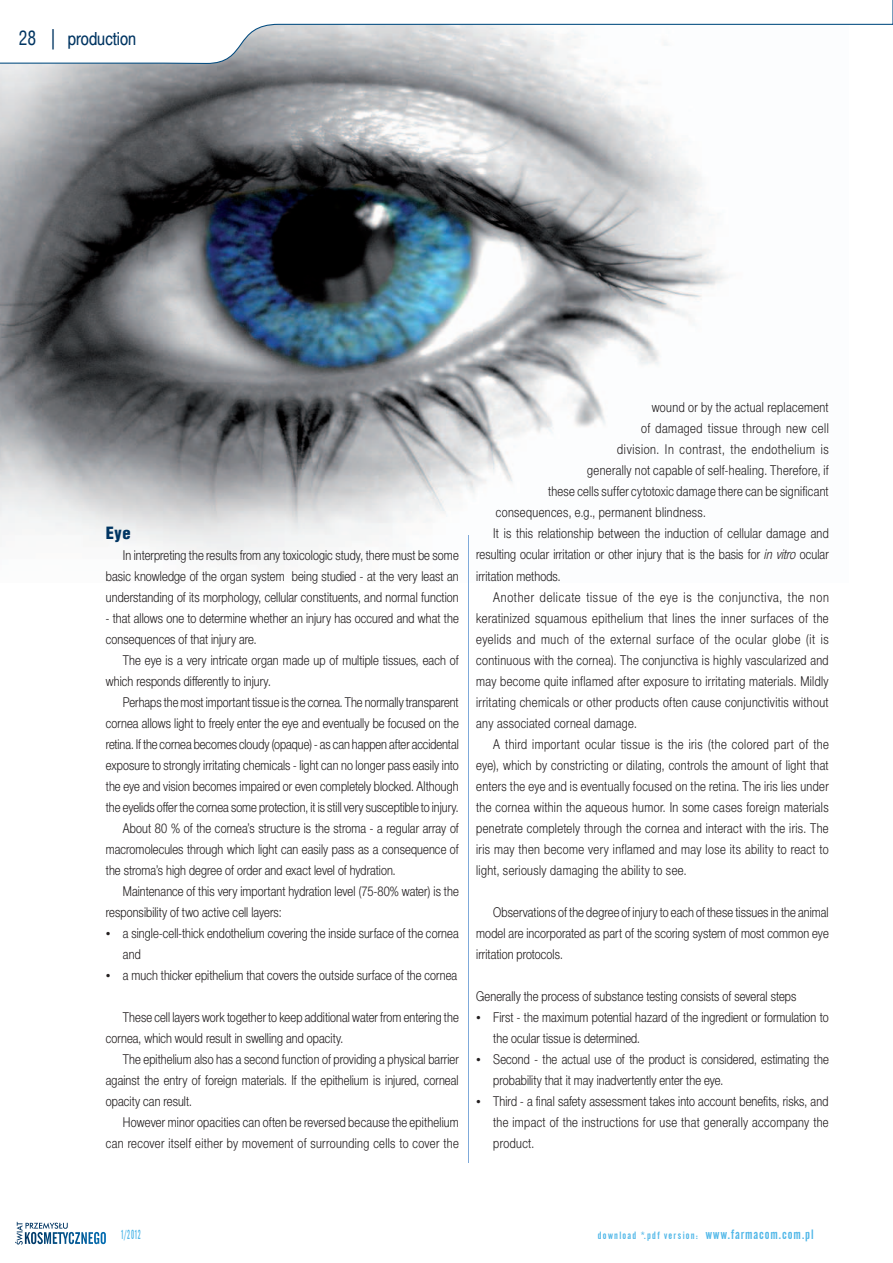
<style>
.page{position:relative;width:893px;height:1263px;background:#fff}
.page>*{position:absolute;margin:0;border:0;box-sizing:border-box;transform-origin:0 0}
.t1{font:18px "Switzer Cnd EFN";color:#003562}
.t2{font:900 16.5px "Switzerland Cond";color:#003562}
.t3{font:13.5px/21px "Switzer Cnd EFN Light";letter-spacing:.01em;color:#231f20}
.t4{font:13.5px "Switzer Cnd EFN Light";letter-spacing:.03em;color:#231f20}
.t5{font:13.5px "Switzer Cnd EFN Light";letter-spacing:.04em;color:#231f20}
.t6{font:13.5px "Switzer Cnd EFN Light";letter-spacing:.05em;color:#231f20}
.t7{font:13.5px "Switzer Cnd EFN Light";letter-spacing:.045em;color:#231f20}
.t8{font:13.5px "Switzer Cnd EFN Light";letter-spacing:.035em;color:#231f20}
.t9{font:12.9px "Alternate Gothic No 2 BT";color:#50b7e8;scale:.59 1}
.t10{font:10.5px "Alternate Gothic No 2 BT";letter-spacing:.125em;color:#50b7e8}
.s1{font-family:"Switzerland Condensed";font-size:19.5px}
.s2{font-size:21px}
.s3{font-family:"Times New Roman"}
.s4{font-style:italic}
.s5{font-size:13.5px}
</style>
<div class="page">
<img style="left:0;top:64px;width:728px;height:497px">
<svg style="left:15px;top:1222px;width:91px;height:23px"></svg>
<svg style="left:0;top:0;width:893px;height:64px"></svg>
<hr style="left:468px;top:536px;width:1px;height:627px;background:#7faada">
<h1 class="t1" style="left:19px;top:28px;width:119px"><span class="s1">28</span> <span class="s2">|</span> production</h1>
<p class="t2" style="left:106px;top:522px;width:26px">Eye</p>
<p class="t3" style="left:106px;top:544px;width:354px;text-align:justify;text-indent:17px">In interpreting the results from any toxicologic study, there must be some basic knowledge of the organ system being studied - at the very least an understanding of its morphology, cellular constituents, and normal function</p>
<p class="t3" style="left:106px;top:607px;width:354px">- that allows one to determine whether an injury has occured and what the consequences of that injury are.</p>
<p class="t3" style="left:106px;top:649px;width:354px;text-indent:17px">The eye is a very intricate organ made up of multiple tissues, each of which responds differently to injury.</p>
<p class="t3" style="left:123px;top:691px;width:337px">Perhaps the most important tissue is the cornea. The normally transparent</p>
<p class="t3" style="left:106px;top:712px;width:354px">cornea allows light to freely enter the eye and eventually be focused on the</p>
<p class="t3" style="left:106px;top:733px;width:354px">retina. If the cornea becomes cloudy (opaque) - as can happen after accidental</p>
<p class="t3" style="left:106px;top:754px;width:354px">exposure to strongly irritating chemicals - light can no longer pass easily into</p>
<p class="t3" style="left:106px;top:775px;width:354px">the eye and vision becomes impaired or even completely blocked. Although</p>
<p class="t3" style="left:106px;top:796px;width:354px">the eyelids offer the cornea some protection, it is still very susceptible to injury.</p>
<p class="t3" style="left:123px;top:817px;width:337px">About 80 % of the cornea’s structure is the stroma - a regular array of</p>
<p class="t3" style="left:106px;top:838px;width:354px">macromolecules through which light can easily pass as a consequence of</p>
<p class="t3" style="left:106px;top:859px;width:291px">the stroma’s high degree of order and exact level of hydration.</p>
<p class="t3" style="left:123px;top:880px;width:337px">Maintenance of this very important hydration level (75-80% water) is the</p>
<p class="t3" style="left:106px;top:901px;width:177px">responsibility of two active cell layers:</p>
<p class="t3" style="left:123px;top:922px;width:337px;text-indent:-17px"><span class="s3">•</span> a single-cell-thick endothelium covering the inside surface of the cornea and</p>
<p class="t3" style="left:106px;top:964px;width:353px"><span class="s3">•</span> a much thicker epithelium that covers the outside surface of the cornea</p>
<p class="t3" style="left:106px;top:1006px;width:354px;text-indent:17px">These cell layers work together to keep additional water from entering the cornea, which would result in swelling and opacity.</p>
<p class="t3" style="left:106px;top:1048px;width:354px;text-align:justify;text-indent:17px">The epithelium also has a second function of providing a physical barrier against the entry of foreign materials. If the epithelium is injured, corneal opacity can result.</p>
<p class="t3" style="left:106px;top:1111px;width:354px;text-align:right">However minor opacities can often be reversed because the epithelium can recover itself either by movement of surrounding cells to cover the</p>
<p class="t3" style="left:652px;top:397px;width:178px">wound or by the actual replacement</p>
<p class="t8" style="left:641px;top:421px;width:189px">of damaged tissue through new cell</p>
<p class="t7" style="left:617px;top:442px;width:213px">division. In contrast, the endothelium is</p>
<p class="t3" style="left:587px;top:460px;width:243px">generally not capable of self-healing. Therefore, if</p>
<p class="t3" style="left:548px;top:481px;width:282px">these cells suffer cytotoxic damage there can be significant</p>
<p class="t3" style="left:496px;top:502px;width:212px">consequences, e.g., permanent blindness.</p>
<p class="t3" style="left:493px;top:523px;width:337px">It is this relationship between the induction of cellular damage and</p>
<p class="t3" style="left:476px;top:544px;width:354px">resulting ocular irritation or other injury that is the basis for <span class="s4">in vitro</span> ocular</p>
<p class="t3" style="left:476px;top:565px;width:86px">irritation methods.</p>
<p class="t6" style="left:493px;top:589px;width:337px">Another delicate tissue of the eye is the conjunctiva, the non</p>
<p class="t4" style="left:476px;top:610px;width:354px">keratinized squamous epithelium that lines the inner surfaces of the</p>
<p class="t5" style="left:476px;top:631px;width:354px">eyelids and much of the external surface of the ocular globe (it is</p>
<p class="t3" style="left:476px;top:649px;width:354px">continuous with the cornea). The conjunctiva is highly vascularized and</p>
<p class="t3" style="left:476px;top:670px;width:354px">may become quite inflamed after exposure to irritating materials. Mildly</p>
<p class="t3" style="left:476px;top:691px;width:354px">irritating chemicals or other products often cause conjunctivitis without</p>
<p class="t3" style="left:476px;top:712px;width:162px">any associated corneal damage.</p>
<p class="t4" style="left:493px;top:736px;width:337px">A third important ocular tissue is the iris (the colored part of the</p>
<p class="t3" style="left:476px;top:754px;width:354px">eye), which by constricting or dilating, controls the amount of light that</p>
<p class="t3" style="left:476px;top:775px;width:354px">enters the eye and is eventually focused on the retina. The iris lies under</p>
<p class="t3" style="left:476px;top:796px;width:354px">the cornea within the aqueous humor. In some cases foreign materials</p>
<p class="t3" style="left:476px;top:817px;width:354px">penetrate completely through the cornea and interact with the iris. The</p>
<p class="t3" style="left:476px;top:838px;width:354px">iris may then become very inflamed and may lose its ability to react to</p>
<p class="t3" style="left:476px;top:859px;width:212px">light, seriously damaging the ability to see.</p>
<p class="t3" style="left:476px;top:901px;width:354px;text-align:justify;text-indent:17px">Observations of the degree of injury to each of these tissues in the animal model are incorporated as part of the scoring system of most common eye irritation protocols.</p>
<p class="t3" style="left:476px;top:985px;width:322px">Generally the process of substance testing consists of several steps</p>
<p class="t3" style="left:493px;top:1006px;width:337px;text-indent:-17px"><span class="s3">•</span> First - the maximum potential hazard of the ingredient or formulation to the ocular tissue is determined.</p>
<p class="t3" style="left:493px;top:1048px;width:337px;text-indent:-17px"><span class="s3">•</span> Second - the actual use of the product is considered, estimating the probability that it may inadvertently enter the eye.</p>
<p class="t3" style="left:493px;top:1090px;width:337px;text-align:justify;text-indent:-17px"><span class="s3">•</span> Third - a final safety assessment takes into account benefits, risks, and the impact of the instructions for use that generally accompany the product.</p>
<p class="t9" style="left:121px;top:1227px;width:34px">1/2012</p>
<p class="t10" style="left:598px;top:1229px;width:217px">download *.pdf version: <span class="s5">www.farmacom.com.pl</span></p>
</div>
